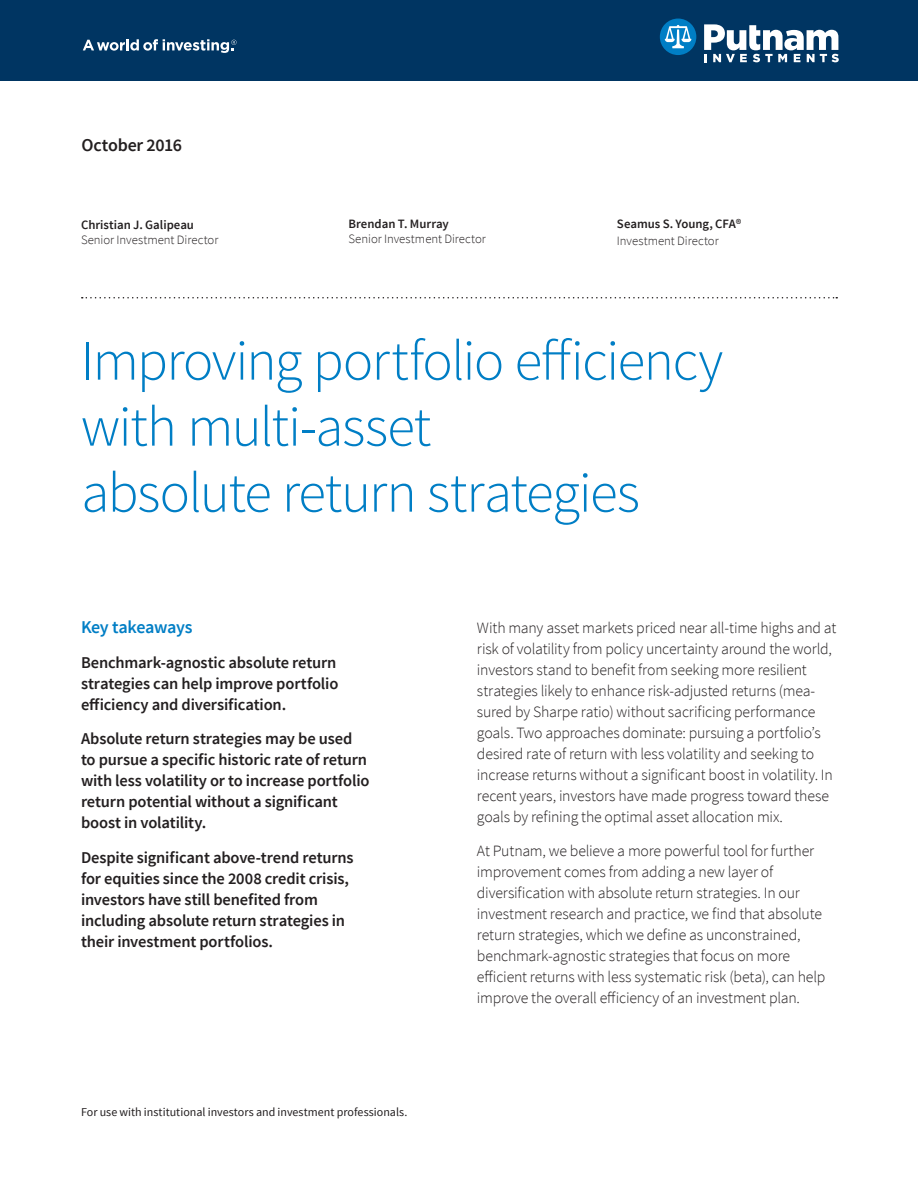
<style>
.page{position:relative;width:918px;height:1188px;background:#fff}
.page>*{position:absolute;margin:0;border:0;box-sizing:border-box;transform-origin:0 0}
.Headline{font:300 57px/66px "Source Sans Pro";letter-spacing:-.025em;color:#007ec5}
.Key_takeaway{font:600 18px "Source Sans Pro";letter-spacing:-.02em;color:#007ec5}
.Quarter{font:600 18px "Source Sans Pro";letter-spacing:-.015em;color:#231f20}
.Key_takeaway_bullets{font:600 16.5px/21px "Source Sans Pro";letter-spacing:-.01em;color:#231f20}
.Body{font:300 15.75px/21px "Source Sans Pro";letter-spacing:-.01em;color:#231f20}
.Author_title{font:300 12.75px "Source Sans Pro";letter-spacing:-.005em;color:#231f20}
.Author_name{font:600 12.75px "Source Sans Pro";color:#231f20}
.Body-2{font:12px "Source Sans Pro";color:#231f20}
</style>
<div class="page">
<div style="left:0;top:0;width:918px;height:81px;background:#003562"></div>
<svg style="left:660px;top:19px;width:36px;height:36px"></svg>
<svg style="left:704px;top:24px;width:135px;height:38px"></svg>
<svg style="left:83px;top:39px;width:154px;height:14px"></svg>
<svg style="left:82px;top:297px;width:755px;height:1px"></svg>
<p class="Quarter" style="left:82px;top:133px;width:102px">October 2016</p>
<p class="Author_name" style="left:81px;top:216px;width:115px">Christian J. Galipeau</p>
<p class="Author_title" style="left:81px;top:232px;width:139px">Senior Investment Director</p>
<p class="Author_name" style="left:349px;top:216px;width:102px">Brendan T. Murray</p>
<p class="Author_title" style="left:349px;top:232px;width:139px">Senior Investment Director</p>
<p class="Author_name" style="left:617px;top:216px;width:126px">Seamus S. Young, CFA®</p>
<p class="Author_title" style="left:617px;top:233px;width:103px">Investment Director</p>
<p class="Headline" style="left:81px;top:328px;width:644px">Improving portfolio efficiency with multi-asset<br>absolute return strategies</p>
<p class="Key_takeaway" style="left:81px;top:616px;width:113px">Key takeaways</p>
<p class="Key_takeaway_bullets" style="left:81px;top:652px;width:259px;text-align:justify">Benchmark-agnostic absolute return strategies can help improve portfolio efficiency and diversification.</p>
<p class="Key_takeaway_bullets" style="left:81px;top:729px;width:290px">Absolute return strategies may be used to pursue a specific historic rate of return with less volatility or to increase portfolio return potential without a significant boost in volatility.</p>
<p class="Key_takeaway_bullets" style="left:81px;top:847px;width:274px">Despite significant above-trend returns for equities since the 2008 credit crisis, investors have still benefited from including absolute return strategies in their investment portfolios.</p>
<p class="Body-2" style="left:81px;top:1105px;width:328px">For use with institutional investors and investment professionals.</p>
<p class="Body" style="left:477px;top:617px;width:361px">With many asset markets priced near all-time highs and at risk of volatility from policy uncertainty around the world, investors stand to benefit from seeking more resilient strategies likely to enhance risk-adjusted returns (mea&shy;sured by Sharpe ratio) without sacrificing performance goals. Two approaches dominate: pursuing a portfolio’s desired rate of return with less volatility and seeking to increase returns without a significant boost in volatility. In recent years, investors have made progress toward these goals by refining the optimal asset allocation mix.</p>
<p class="Body" style="left:477px;top:841px;width:350px">At Putnam, we believe a more powerful tool for further improvement comes from adding a new layer of diversification with absolute return strategies. In our investment research and practice, we find that absolute return strategies, which we define as unconstrained, benchmark-agnostic strategies that focus on more efficient returns with less systematic risk (beta), can help improve the overall efficiency of an investment plan.</p>
</div>
